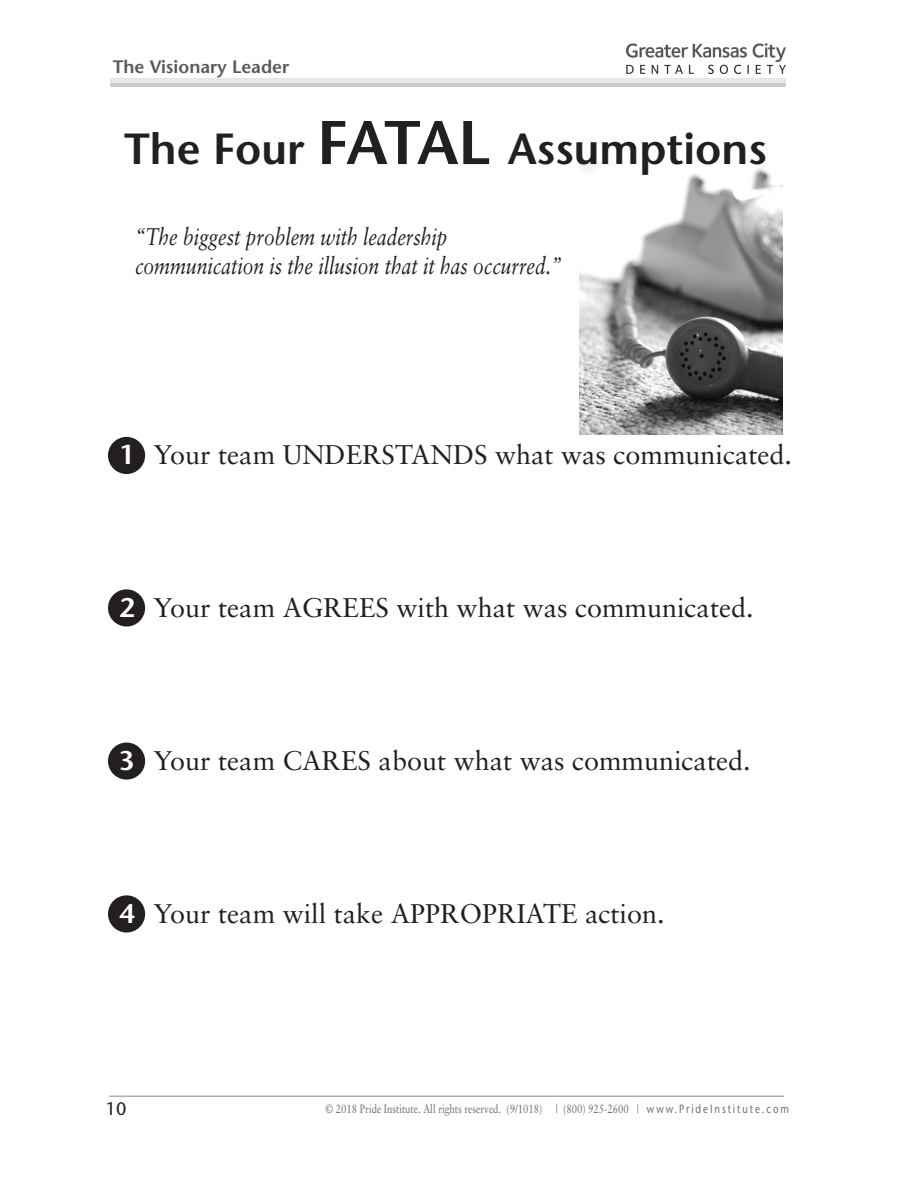
<style>
.page{position:relative;width:918px;height:1188px;background:#fff}
.page>*{position:absolute;margin:0;border:0;box-sizing:border-box;transform-origin:0 0}
.headline{font:600 43.5px "Stone Sans";color:#231f20}
.t1{font:27px "Sabon";color:#231f20}
.t2{font:italic 24px/28.5px "Sabon";color:#231f20;scale:.8 1}
.t3{font:600 18px "Stone Sans";color:#57585a}
.t4{font:18px "Stone Sans";color:#231f20}
.t5{font:12px "Sabon";color:#6c6d70;scale:.8 1}
.s1{font-size:61.5px}
.s2{font-family:"Stone Sans";font-weight:600;color:#fff}
.s3{font-family:"Stone Sans"}
</style>
<div class="page">
<hr style="left:109px;top:1096px;width:675px;height:1px;background:#aeafb3">
<div style="left:110px;top:78px;width:676px;height:6px;background:#e6e7e9"></div>
<hr style="left:110px;top:84px;width:676px;height:3px;background:#c9cacc">
<img style="left:626px;top:43px;width:159px;height:30px">
<img style="left:580px;top:163px;width:203px;height:271px">
<div style="left:109px;top:438px;width:35px;height:35px;background:#231f20;border-radius:50%"></div>
<div style="left:108px;top:437px;width:37px;height:37px;border:2px solid #231f20;border-radius:50%"></div>
<div style="left:109px;top:590px;width:35px;height:36px;background:#231f20;border-radius:50%"></div>
<div style="left:108px;top:589px;width:37px;height:38px;border:2px solid #231f20;border-radius:50%"></div>
<div style="left:109px;top:743px;width:35px;height:36px;background:#231f20;border-radius:50%"></div>
<div style="left:108px;top:743px;width:37px;height:37px;border:2px solid #231f20;border-radius:50%"></div>
<div style="left:109px;top:896px;width:35px;height:36px;background:#231f20;border-radius:50%"></div>
<div style="left:108px;top:895px;width:37px;height:38px;border:2px solid #231f20;border-radius:50%"></div>
<p class="t3" style="left:113px;top:56px;width:178px">The Visionary Leader</p>
<p class="headline" style="left:124px;top:122px;width:644px">The Four <span class="s1">FATAL</span> Assumptions</p>
<p class="t2" style="left:135px;top:223px;width:535px">“The biggest problem with leadership communication is the illusion that it has occurred.”</p>
<p class="t1" style="left:119px;top:439px;width:674px"><span class="s2">1</span> Your team UNDERSTANDS what was communicated.</p>
<p class="t1" style="left:119px;top:592px;width:636px"><span class="s2">2</span> Your team AGREES with what was communicated.</p>
<p class="t1" style="left:119px;top:745px;width:633px"><span class="s2">3</span> Your team CARES about what was communicated.</p>
<p class="t1" style="left:119px;top:898px;width:547px"><span class="s2">4</span> Your team will take APPROPRIATE action.</p>
<p class="t4" style="left:106px;top:1098px;width:22px">10</p>
<p class="t5" style="left:326px;top:1102px;width:581px">© 2018 Pride Institute. All rights reserved. (9/1018) | (800) 925-2600 | <span class="s3">w w w. P r i d e I n s t i t u t e . c o m</span></p>
</div>
